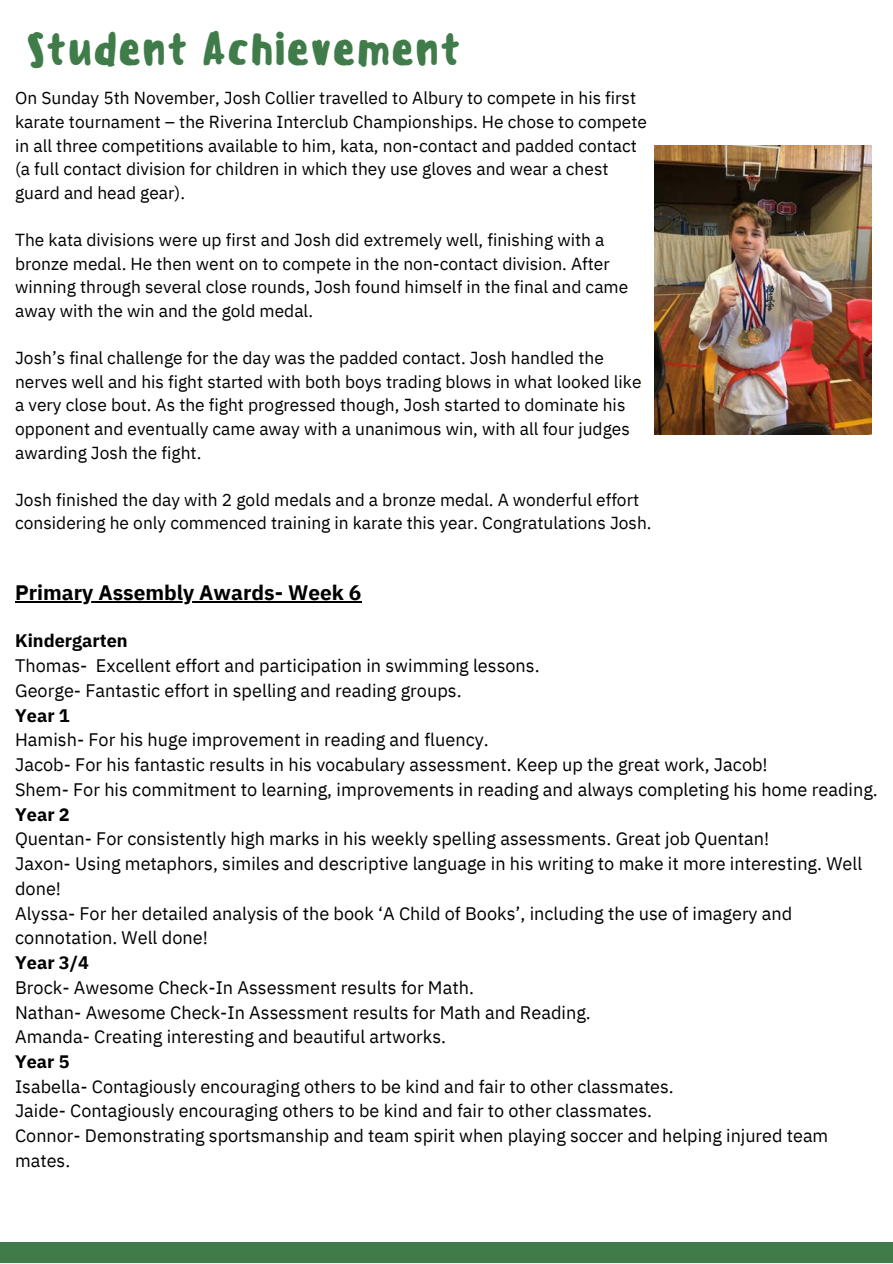
<style>
.page{position:relative;width:893px;height:1264px;background:#fff}
.page>*{position:absolute;margin:0;border:0;box-sizing:border-box;transform-origin:0 0}
.t1{font:500 45px "Sensei";color:#407c4a}
.t2{font:700 20.85px "IBM Plex Sans";color:#000}
.t3{font:18.15px/24.8px "IBM Plex Sans";color:#000}
.t4{font:700 18.15px "IBM Plex Sans";color:#000}
.t5{font:18px/24.8px "IBM Plex Sans";color:#000}
.t6{font:700 18px "IBM Plex Sans";color:#000}
.t7{font:17.4px/23.5px "IBM Plex Sans";color:#000}
</style>
<div class="page">
<img style="left:654px;top:146px;width:217px;height:289px">
<hr style="left:15px;top:601px;width:346px;height:1px;background:#000">
<div style="left:0;top:1241px;width:892px;height:21px;background:#407c4a"></div>
<p class="t1" style="left:26px;top:22px;width:437px">Student Achievement</p>
<p class="t7" style="left:15px;top:86px;width:633px">On Sunday 5th November, Josh Collier travelled to Albury to compete in his first karate tournament – the Riverina Interclub Championships. He chose to compete in all three competitions available to him, kata, non-contact and padded contact (a full contact division for children in which they use gloves and wear a chest guard and head gear).</p>
<p class="t7" style="left:15px;top:228px;width:614px">The kata divisions were up first and Josh did extremely well, finishing with a bronze medal. He then went on to compete in the non-contact division. After winning through several close rounds, Josh found himself in the final and came away with the win and the gold medal.</p>
<p class="t7" style="left:15px;top:346px;width:628px">Josh’s final challenge for the day was the padded contact. Josh handled the nerves well and his fight started with both boys trading blows in what looked like a very close bout. As the fight progressed though, Josh started to dominate his opponent and eventually came away with a unanimous win, with all four judges awarding Josh the fight.</p>
<p class="t7" style="left:15px;top:487px;width:638px">Josh finished the day with 2 gold medals and a bronze medal. A wonderful effort considering he only commenced training in karate this year. Congratulations Josh.</p>
<p class="t2" style="left:15px;top:578px;width:348px">Primary Assembly Awards- Week 6</p>
<p class="t4" style="left:15px;top:628px;width:114px">Kindergarten</p>
<p class="t3" style="left:15px;top:653px;width:526px">Thomas- Excellent effort and participation in swimming lessons.</p>
<p class="t3" style="left:15px;top:677px;width:448px">George- Fantastic effort in spelling and reading groups.</p>
<p class="t4" style="left:15px;top:703px;width:56px">Year 1</p>
<p class="t3" style="left:15px;top:727px;width:475px">Hamish- For his huge improvement in reading and fluency.</p>
<p class="t3" style="left:15px;top:752px;width:754px">Jacob- For his fantastic results in his vocabulary assessment. Keep up the great work, Jacob!</p>
<p class="t3" style="left:15px;top:776px;width:864px">Shem- For his commitment to learning, improvements in reading and always completing his home reading.</p>
<p class="t4" style="left:15px;top:802px;width:56px">Year 2</p>
<p class="t3" style="left:15px;top:826px;width:755px">Quentan- For consistently high marks in his weekly spelling assessments. Great job Quentan!</p>
<p class="t3" style="left:15px;top:850px;width:848px">Jaxon- Using metaphors, similes and descriptive language in his writing to make it more interesting. Well done!</p>
<p class="t3" style="left:15px;top:900px;width:778px">Alyssa- For her detailed analysis of the book ‘A Child of Books’, including the use of imagery and connotation. Well done!</p>
<p class="t4" style="left:15px;top:950px;width:75px">Year 3/4</p>
<p class="t3" style="left:15px;top:974px;width:460px">Brock- Awesome Check-In Assessment results for Math.</p>
<p class="t3" style="left:15px;top:999px;width:577px">Nathan- Awesome Check-In Assessment results for Math and Reading.</p>
<p class="t3" style="left:15px;top:1024px;width:432px">Amanda- Creating interesting and beautiful artworks.</p>
<p class="t6" style="left:15px;top:1049px;width:56px">Year 5</p>
<p class="t5" style="left:15px;top:1073px;width:660px">Isabella- Contagiously encouraging others to be kind and fair to other classmates.</p>
<p class="t5" style="left:15px;top:1098px;width:638px">Jaide- Contagiously encouraging others to be kind and fair to other classmates.</p>
<p class="t5" style="left:15px;top:1123px;width:814px">Connor- Demonstrating sportsmanship and team spirit when playing soccer and helping injured team mates.</p>
</div>
